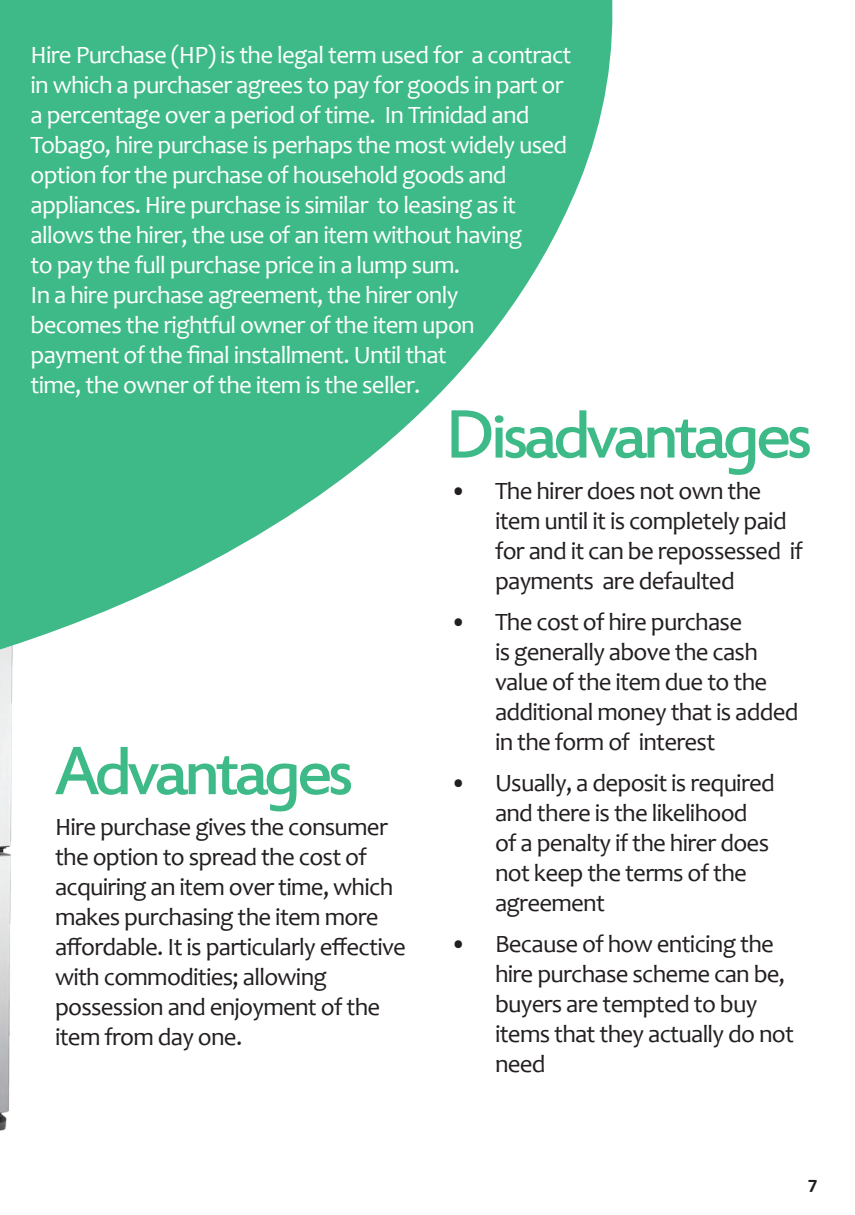
<style>
.page{position:relative;width:855px;height:1215px;background:#fff}
.page>*{position:absolute;margin:0;border:0;box-sizing:border-box;transform-origin:0 0}
.t1{font:74.75px "Estrangelo Edessa";letter-spacing:-.075em;color:#3dba87}
.t2{font:25px/30px "Candara";letter-spacing:-.03em;color:#231f20}
.t3{font:25px/30px "Candara";letter-spacing:-.03em;color:#fff}
.t4{font:17.5px "Cloud World";color:#231f20}
</style>
<div class="page">
<img style="left:0;top:688px;width:12px;height:443px">
<svg style="left:0;top:0;width:613px;height:688px;fill:#3dba87"></svg>
<p class="t3" style="left:31px;top:40px;width:542px">Hire Purchase (HP) is the legal term used for a contract in which a purchaser agrees to pay for goods in part or a percentage over a period of time. In Trinidad and Tobago, hire purchase is perhaps the most widely used option for the purchase of household goods and appliances. Hire purchase is similar to leasing as it allows the hirer, the use of an item without having<br>to pay the full purchase price in a lump sum.<br>In a hire purchase agreement, the hirer only<br>becomes the rightful owner of the item upon<br>payment of the final installment. Until that<br>time, the owner of the item is the seller.</p>
<h1 class="t1" style="left:55px;top:734px;width:300px">Advantages</h1>
<p class="t2" style="left:55px;top:812px;width:353px">Hire purchase gives the consumer the option to spread the cost of acquiring an item over time, which makes purchasing the item more affordable. It is particularly effective with commodities; allowing possession and enjoyment of the item from day one.</p>
<h1 class="t1" style="left:445px;top:398px;width:369px">Disadvantages</h1>
<p class="t2" style="left:495px;top:476px;width:309px;text-indent:-45px">• The hirer does not own the item until it is completely paid for and it can be repossessed if payments are defaulted</p>
<p class="t2" style="left:495px;top:607px;width:305px;text-indent:-45px">• The cost of hire purchase<br>is generally above the cash value of the item due to the additional money that is added in the form of interest</p>
<p class="t2" style="left:495px;top:768px;width:281px;text-indent:-45px">• Usually, a deposit is required and there is the likelihood of a penalty if the hirer does not keep the terms of the agreement</p>
<p class="t2" style="left:495px;top:929px;width:301px;text-indent:-45px">• Because of how enticing the hire purchase scheme can be, buyers are tempted to buy items that they actually do not need</p>
<p class="t4" style="left:808px;top:1173px;width:11px">7</p>
</div>
